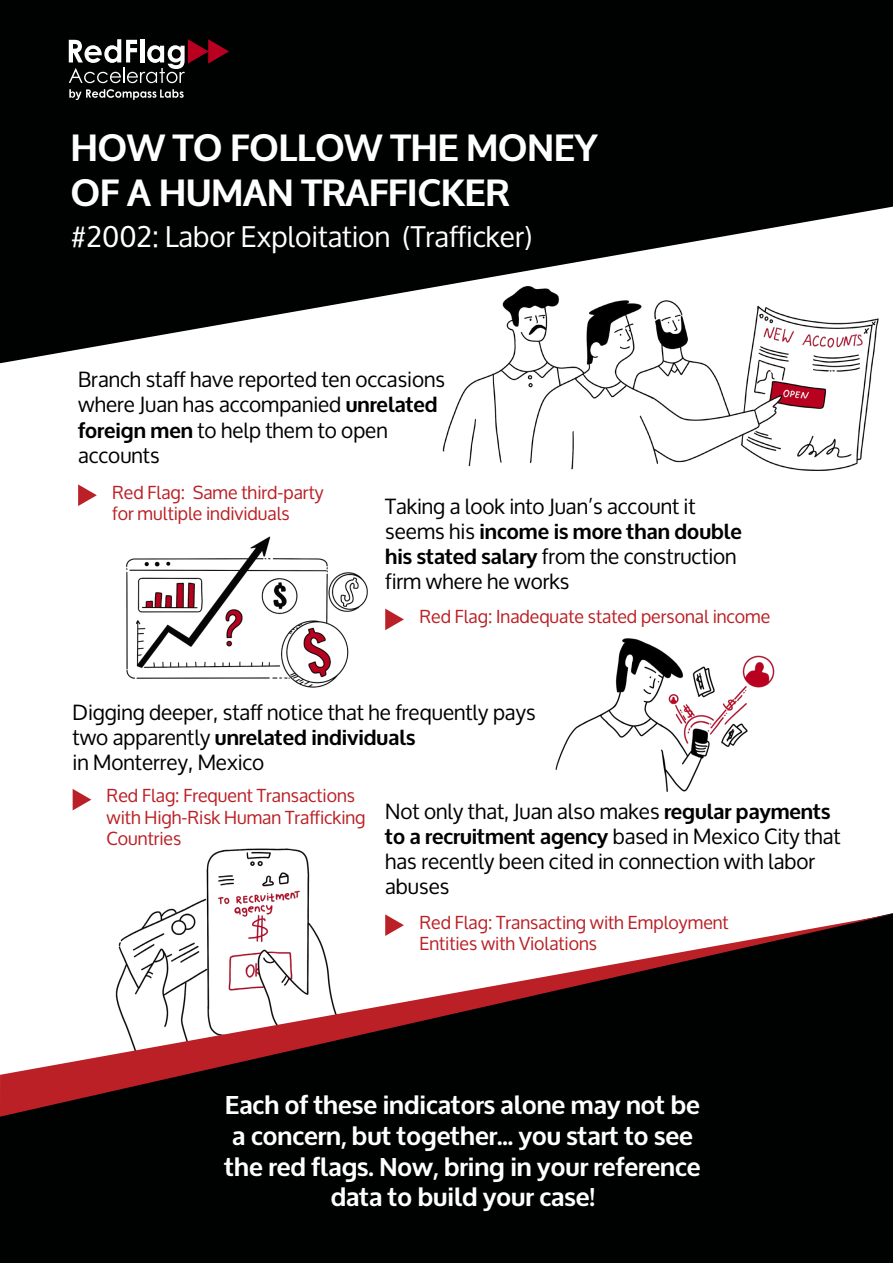
<style>
.page{position:relative;width:893px;height:1263px;background:#fff}
.page>*{position:absolute;margin:0;border:0;box-sizing:border-box;transform-origin:0 0}
.t1{font:700 37.5px/45px "Oxygen";color:#fff}
.t2{font:28.5px "Oxygen";color:#fff}
.t3{font:700 25.5px/30.6px "Oxygen";color:#fff;text-align:center}
.t4{font:21px/25.2px "Oxygen";color:#000}
.t5{font:18px/21.6px "Oxygen";color:#ba2025}
.s1{font-weight:700}
</style>
<div class="page">
<img style="left:153px;top:848px;width:157px;height:65px">
<svg style="left:0;top:0;width:893px;height:363px;background:#1f2020"></svg>
<div style="left:0;top:913px;width:893px;height:350px;background:#000101"></div>
<svg style="left:385px;top:609px;width:19px;height:21px"></svg>
<svg style="left:78px;top:484px;width:19px;height:22px"></svg>
<svg style="left:73px;top:789px;width:18px;height:21px"></svg>
<svg style="left:0;top:914px;width:893px;height:203px"></svg>
<svg style="left:69px;top:39px;width:160px;height:44px"></svg>
<svg style="left:69px;top:89px;width:115px;height:11px"></svg>
<img style="left:417px;top:287px;width:463px;height:184px">
<img style="left:555px;top:638px;width:220px;height:154px">
<img style="left:126px;top:536px;width:242px;height:152px">
<h1 class="t1" style="left:71px;top:126px;width:528px">HOW TO FOLLOW THE MONEY<br>OF A HUMAN TRAFFICKER</h1>
<h2 class="t2" style="left:71px;top:221px;width:463px">#2002: Labor Exploitation (Trafficker)</h2>
<p class="t4" style="left:78px;top:367px;width:368px">Branch staff have reported ten occasions where Juan has accompanied <span class="s1">unrelated foreign men</span> to help them to open accounts</p>
<p class="t4" style="left:385px;top:494px;width:358px">Taking a look into Juan’s account it seems his <span class="s1">income is more than double his stated salary</span> from the construction firm where he works</p>
<p class="t5" style="left:112px;top:482px;width:213px">Red Flag: Same third-party for multiple individuals</p>
<p class="t5" style="left:419px;top:605px;width:352px">Red Flag: Inadequate stated personal income</p>
<p class="t4" style="left:73px;top:700px;width:464px">Digging deeper, staff notice that he frequently pays two apparently <span class="s1">unrelated individuals<br></span>in Monterrey, Mexico</p>
<p class="t5" style="left:107px;top:785px;width:260px">Red Flag: Frequent Transactions with High-Risk Human Trafficking<br>Countries</p>
<p class="t4" style="left:385px;top:799px;width:457px">Not only that, Juan also makes <span class="s1">regular payments to a recruitment agency</span> based in Mexico City that has recently been cited in connection with labor abuses</p>
<p class="t5" style="left:419px;top:912px;width:311px">Red Flag: Transacting with Employment<br>Entities with Violations</p>
<p class="t3" style="left:225px;top:1091px;width:477px">Each of these indicators alone may not be a concern, but together... you start to see the red flags. Now, bring in your reference data to build your case!</p>
</div>
